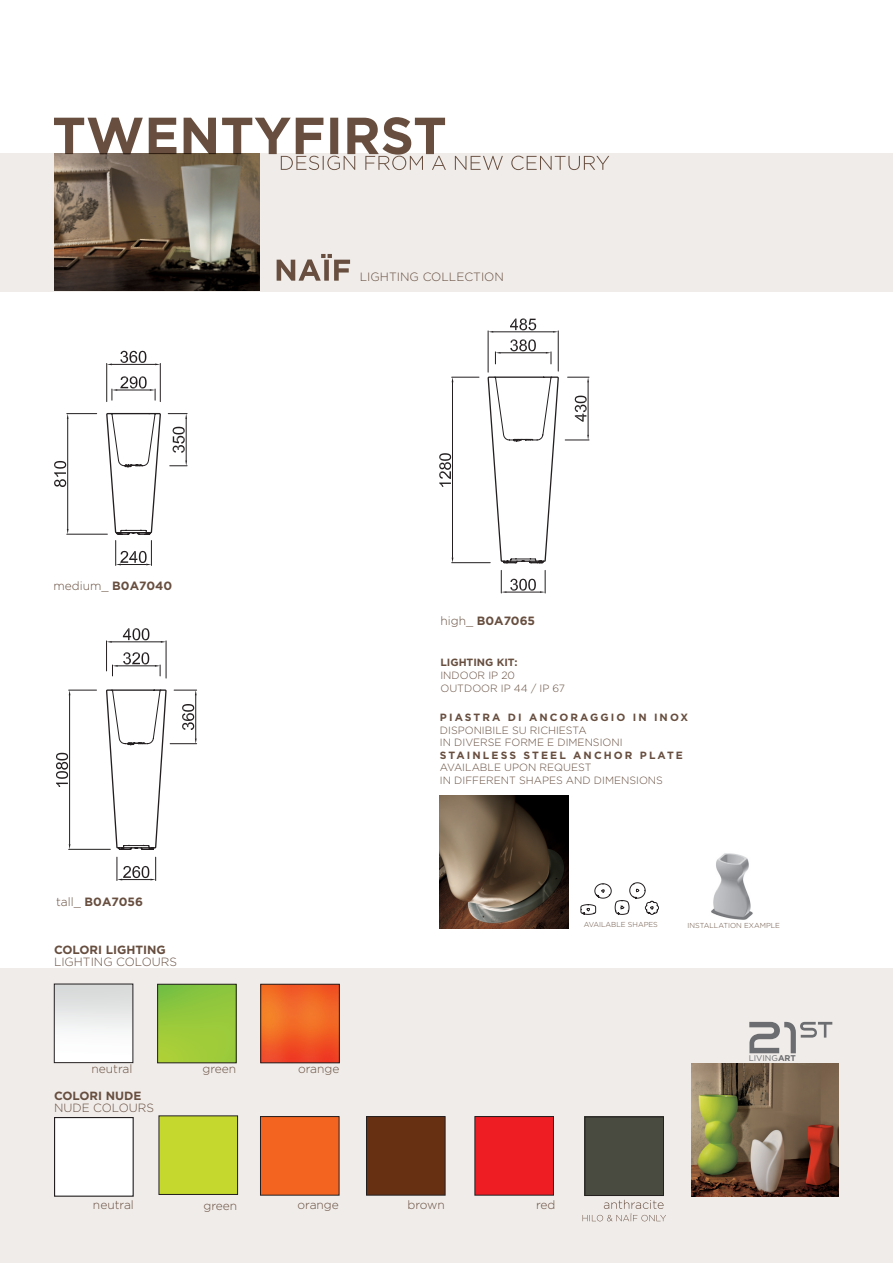
<style>
.page{position:relative;width:893px;height:1263px;background:#fff}
.page>*{position:absolute;margin:0;border:0;box-sizing:border-box;transform-origin:0 0}
.t1{font:300 12px "Gotham";color:#674e3f}
.t2{font:700 12px "Gotham";color:#674e3f}
.t3{font:300 11.85px "Gotham";color:#674e3f}
.t4{font:700 11.85px "Gotham";color:#674e3f}
.t5{font:300 10.5px "Gotham";color:#674e3f}
.t6{font:700 10.5px "Gotham";letter-spacing:.2em;color:#674e3f}
.t7{font:700 10.5px "Gotham";color:#674e3f}
.t8{font:8.4px "Gotham";color:#6c6d70}
.t9{font:300 7.2px "Gotham";color:#674e3f}
.s1{font-weight:700}
.s2{font-weight:300}
</style>
<div class="page">
<div style="left:0;top:153px;width:893px;height:138px;background:#f0ece9"></div>
<svg style="left:54px;top:117px;width:555px;height:53px"></svg>
<div style="left:0;top:968px;width:893px;height:295px;background:#f0ece9"></div>
<svg style="left:749px;top:1022px;width:83px;height:31px"></svg>
<img style="left:54px;top:153px;width:205px;height:138px">
<img style="left:56px;top:986px;width:75px;height:75px">
<div style="left:54px;top:984px;width:79px;height:79px;border:1px solid #231f20"></div>
<img style="left:159px;top:986px;width:75px;height:75px">
<div style="left:157px;top:984px;width:79px;height:79px;border:1px solid #231f20"></div>
<img style="left:262px;top:986px;width:76px;height:75px">
<div style="left:260px;top:984px;width:80px;height:79px;border:1px solid #231f20"></div>
<div style="left:55px;top:1117px;width:78px;height:79px;background:#fff"></div>
<div style="left:54px;top:1117px;width:80px;height:80px;border:1px solid #231f20"></div>
<div style="left:159px;top:1116px;width:79px;height:78px;background:#c4d82d"></div>
<div style="left:159px;top:1115px;width:79px;height:80px;border:1px solid #231f20"></div>
<div style="left:260px;top:1116px;width:79px;height:79px;background:#f36421"></div>
<div style="left:260px;top:1116px;width:79px;height:79px;border:1px solid #231f20"></div>
<div style="left:366px;top:1116px;width:79px;height:79px;background:#683013"></div>
<div style="left:366px;top:1116px;width:79px;height:79px;border:1px solid #231f20"></div>
<div style="left:475px;top:1116px;width:78px;height:79px;background:#ee1d23"></div>
<div style="left:475px;top:1116px;width:79px;height:79px;border:1px solid #231f20"></div>
<div style="left:587px;top:1118px;width:75px;height:76px;background:#494a40"></div>
<div style="left:585px;top:1116px;width:79px;height:80px;border:1px solid #231f20"></div>
<img style="left:692px;top:1063px;width:147px;height:133px">
<svg style="left:583px;top:1200px;width:83px;height:21px"></svg>
<img style="left:440px;top:795px;width:129px;height:134px">
<svg style="left:581px;top:883px;width:78px;height:31px"></svg>
<img style="left:711px;top:853px;width:42px;height:67px">
<hr style="left:186px;top:419px;width:1px;height:41px;background:#231f20">
<svg style="left:168px;top:413px;width:19px;height:6px"></svg>
<svg style="left:170px;top:460px;width:17px;height:6px"></svg>
<svg style="left:173px;top:427px;width:12px;height:26px"></svg>
<hr style="left:106px;top:363px;width:1px;height:39px;background:#231f20">
<hr style="left:160px;top:363px;width:1px;height:39px;background:#231f20">
<hr style="left:112px;top:364px;width:43px;height:1px;background:#231f20">
<svg style="left:120px;top:351px;width:26px;height:12px"></svg>
<svg style="left:105px;top:412px;width:56px;height:153px"></svg>
<svg style="left:112px;top:376px;width:44px;height:24px"></svg>
<hr style="left:67px;top:413px;width:30px;height:1px;background:#231f20">
<hr style="left:67px;top:534px;width:40px;height:1px;background:#231f20">
<hr style="left:67px;top:419px;width:1px;height:110px;background:#231f20">
<svg style="left:54px;top:461px;width:12px;height:26px"></svg>
<hr style="left:106px;top:641px;width:1px;height:30px;background:#231f20">
<hr style="left:166px;top:641px;width:1px;height:37px;background:#231f20">
<hr style="left:112px;top:641px;width:49px;height:1px;background:#231f20">
<svg style="left:123px;top:628px;width:26px;height:12px"></svg>
<svg style="left:117px;top:857px;width:39px;height:23px"></svg>
<hr style="left:118px;top:665px;width:37px;height:1px;background:#231f20">
<svg style="left:155px;top:665px;width:6px;height:11px"></svg>
<svg style="left:112px;top:652px;width:37px;height:24px"></svg>
<svg style="left:105px;top:689px;width:92px;height:161px"></svg>
<hr style="left:69px;top:849px;width:41px;height:1px;background:#231f20">
<hr style="left:69px;top:695px;width:1px;height:149px;background:#231f20">
<svg style="left:69px;top:690px;width:28px;height:5px"></svg>
<svg style="left:56px;top:753px;width:12px;height:34px"></svg>
<svg style="left:487px;top:376px;width:72px;height:188px"></svg>
<svg style="left:501px;top:570px;width:45px;height:23px"></svg>
<hr style="left:588px;top:382px;width:1px;height:53px;background:#231f20">
<svg style="left:568px;top:377px;width:21px;height:5px"></svg>
<svg style="left:565px;top:435px;width:24px;height:6px"></svg>
<svg style="left:575px;top:396px;width:12px;height:26px"></svg>
<hr style="left:501px;top:352px;width:45px;height:1px;background:#231f20">
<svg style="left:495px;top:352px;width:6px;height:12px"></svg>
<svg style="left:546px;top:352px;width:6px;height:12px"></svg>
<svg style="left:510px;top:339px;width:26px;height:12px"></svg>
<hr style="left:452px;top:562px;width:38px;height:1px;background:#231f20">
<hr style="left:452px;top:382px;width:1px;height:176px;background:#231f20">
<svg style="left:452px;top:377px;width:27px;height:5px"></svg>
<svg style="left:439px;top:453px;width:12px;height:34px"></svg>
<hr style="left:488px;top:331px;width:1px;height:41px;background:#231f20">
<hr style="left:558px;top:331px;width:1px;height:40px;background:#231f20">
<hr style="left:493px;top:332px;width:60px;height:1px;background:#231f20">
<svg style="left:510px;top:318px;width:26px;height:12px"></svg>
<svg style="left:277px;top:254px;width:73px;height:27px"></svg>
<p class="t1" style="left:360px;top:270px;width:146px">LIGHTING COLLECTION</p>
<p class="t1" style="left:53px;top:579px;width:120px">medium_ <span class="s1">B0A7040</span></p>
<p class="t2" style="left:56px;top:895px;width:88px"><span class="s2">tall_</span> B0A7056</p>
<p class="t4" style="left:54px;top:943px;width:113px">COLORI LIGHTING</p>
<p class="t3" style="left:54px;top:955px;width:125px">LIGHTING COLOURS</p>
<p class="t1" style="left:92px;top:1062px;width:42px">neutral</p>
<p class="t1" style="left:202px;top:1062px;width:35px">green</p>
<p class="t1" style="left:298px;top:1062px;width:43px">orange</p>
<p class="t4" style="left:54px;top:1089px;width:89px">COLORI NUDE</p>
<p class="t3" style="left:54px;top:1101px;width:102px">NUDE COLOURS</p>
<p class="t2" style="left:440px;top:614px;width:96px"><span class="s2">high_</span> B0A7065</p>
<p class="t7" style="left:440px;top:656px;width:79px">LIGHTING KIT:</p>
<p class="t5" style="left:440px;top:669px;width:76px">INDOOR IP 20</p>
<p class="t5" style="left:440px;top:682px;width:126px">OUTDOOR IP 44 / IP 67</p>
<p class="t6" style="left:440px;top:711px;width:250px">PIASTRA DI ANCORAGGIO IN INOX</p>
<p class="t5" style="left:440px;top:724px;width:148px">DISPONIBILE SU RICHIESTA</p>
<p class="t5" style="left:440px;top:737px;width:184px">IN DIVERSE FORME E DIMENSIONI</p>
<p class="t6" style="left:440px;top:749px;width:245px">STAINLESS STEEL ANCHOR PLATE</p>
<p class="t5" style="left:440px;top:762px;width:153px">AVAILABLE UPON REQUEST</p>
<p class="t5" style="left:440px;top:774px;width:225px">IN DIFFERENT SHAPES AND DIMENSIONS</p>
<p class="t9" style="left:584px;top:921px;width:76px">AVAILABLE SHAPES</p>
<p class="t9" style="left:688px;top:921px;width:94px">INSTALLATION EXAMPLE</p>
<p class="t8" style="left:749px;top:1053px;width:49px">LIVING<span class="s1">ART</span></p>
<p class="t1" style="left:93px;top:1198px;width:42px">neutral</p>
<p class="t1" style="left:203px;top:1199px;width:35px">green</p>
<p class="t1" style="left:297px;top:1198px;width:43px">orange</p>
<p class="t1" style="left:407px;top:1198px;width:39px">brown</p>
<p class="t1" style="left:536px;top:1198px;width:21px">red</p>
</div>
